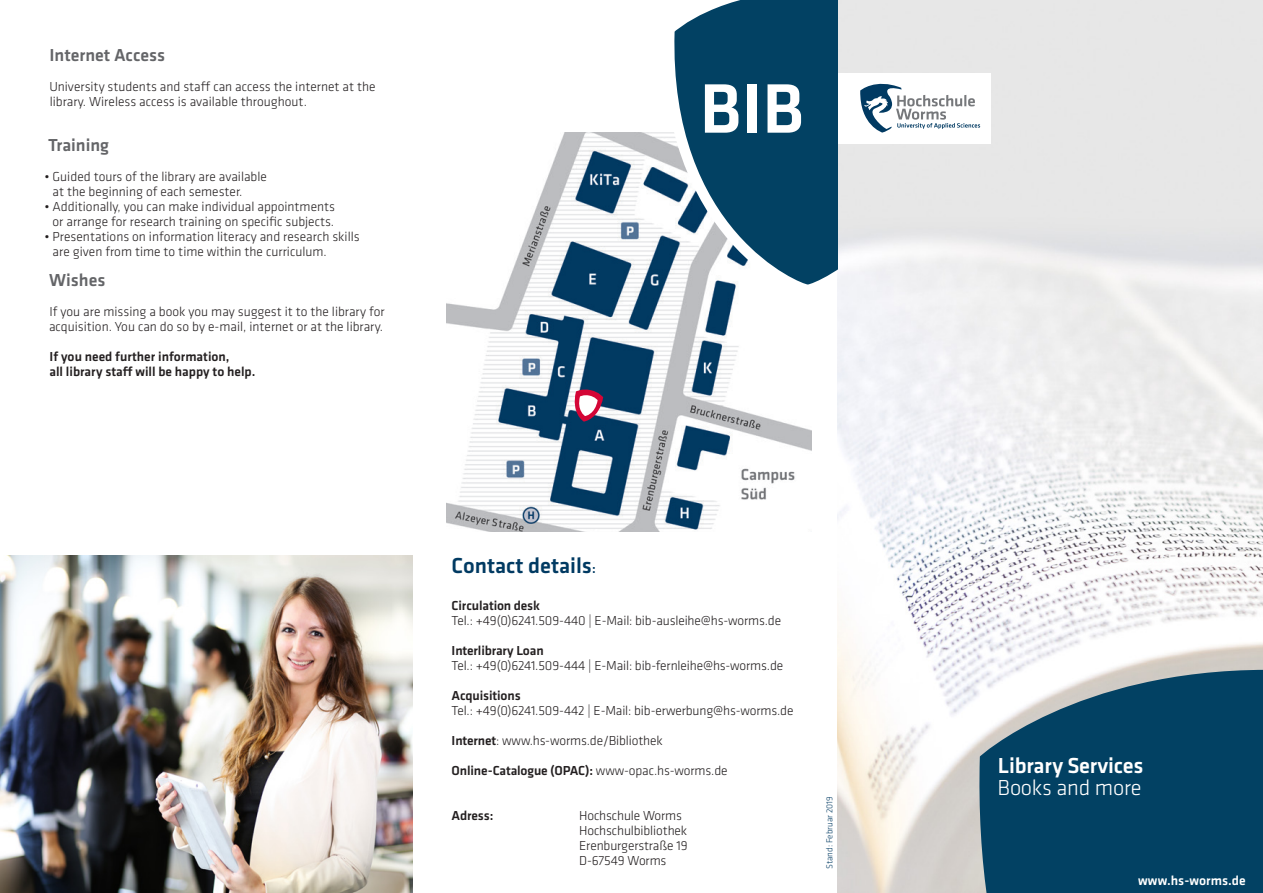
<style>
.page{position:relative;width:1263px;height:893px;background:#fff}
.page>*{position:absolute;margin:0;border:0;box-sizing:border-box;transform-origin:0 0}
.t1{font:500 72.6px "Klavika";color:#fff}
.t2{font:500 22.5px "Klavika";color:#013a62}
.t3{font:500 22.5px "Klavika";letter-spacing:-.01em;color:#fff}
.t4{font:300 22.5px "Klavika";letter-spacing:-.01em;color:#fff}
.t5{font:500 18px "Klavika";color:#646568}
.t6{font:500 13.65px "Klavika";color:#fff}
.t7{font:300 13.5px/15px "Klavika";color:#231f20}
.t8{font:500 13.5px "Klavika";letter-spacing:-.01em;color:#231f20}
.t9{font:300 9px "Klavika";color:#013a62}
.s1{font-size:13.5px}
.s2{font-weight:500}
.s3{font-weight:300}
</style>
<div class="page">
<img style="left:446px;top:133px;width:365px;height:398px">
<svg style="left:663px;top:132px;width:175px;height:164px"></svg>
<img style="left:838px;top:0;width:425px;height:893px">
<svg style="left:979px;top:670px;width:284px;height:223px;fill:#024163"></svg>
<div style="left:834px;top:73px;width:157px;height:70px;background:#fff"></div>
<svg style="left:860px;top:84px;width:120px;height:49px"></svg>
<svg style="left:674px;top:0;width:164px;height:284px;fill:#024163"></svg>
<img style="left:0;top:556px;width:412px;height:337px">
<svg style="left:571px;top:388px;width:32px;height:34px"></svg>
<p class="t5" style="left:49px;top:43px;width:117px">Internet Access</p>
<p class="t7" style="left:49px;top:79px;width:328px">University students and staff can access the internet at the</p>
<p class="t7" style="left:50px;top:94px;width:259px">library. Wireless access is available throughout.</p>
<p class="t5" style="left:48px;top:133px;width:62px">Training</p>
<p class="t7" style="left:44px;top:169px;width:224px">• Guided tours of the library are available</p>
<p class="t7" style="left:44px;top:184px;width:200px">• at the beginning of each semester.</p>
<p class="t7" style="left:44px;top:199px;width:292px">• Additionally, you can make individual appointments</p>
<p class="t7" style="left:44px;top:214px;width:291px">• or arrange for research training on specific subjects.</p>
<p class="t7" style="left:44px;top:229px;width:317px">• Presentations on information literacy and research skills</p>
<p class="t7" style="left:44px;top:244px;width:284px">• are given from time to time within the curriculum.</p>
<p class="t5" style="left:49px;top:268px;width:58px">Wishes</p>
<p class="t7" style="left:49px;top:304px;width:337px">If you are missing a book you may suggest it to the library for</p>
<p class="t7" style="left:49px;top:319px;width:336px">acquisition. You can do so by e-mail, internet or at the library.</p>
<p class="t8" style="left:50px;top:348px;width:182px">If you need further information,</p>
<p class="t8" style="left:49px;top:363px;width:208px">all library staff will be happy to help.</p>
<p class="t1" style="left:699px;top:59px;width:106px">BIB</p>
<p class="t2" style="left:452px;top:550px;width:146px">Contact details<span class="s1">:</span></p>
<p class="t7" style="left:452px;top:598px;width:331px"><span class="s2">Circulation desk<br></span>Tel.: +49(0)6241.509-440 | E-Mail: bib-ausleihe@hs-worms.de</p>
<p class="t8" style="left:452px;top:641px;width:94px">Interlibrary Loan</p>
<p class="t7" style="left:452px;top:658px;width:333px">Tel.: +49(0)6241.509-444 | E-Mail: bib-fernleihe@hs-worms.de</p>
<p class="t8" style="left:452px;top:686px;width:71px">Acquisitions</p>
<p class="t7" style="left:452px;top:703px;width:343px">Tel.: +49(0)6241.509-442 | E-Mail: bib-erwerbung@hs-worms.de</p>
<p class="t7" style="left:452px;top:733px;width:213px"><span class="s2">Internet</span>: www.hs-worms.de/Bibliothek</p>
<p class="t8" style="left:452px;top:761px;width:277px">Online-Catalogue (OPAC): <span class="s3">www-opac.hs-worms.de</span></p>
<p class="t8" style="left:452px;top:806px;width:43px">Adress:</p>
<p class="t7" style="left:579px;top:808px;width:110px">Hochschule Worms<br>Hochschulbibliothek<br>Erenburgerstraße 19<br>D-67549 Worms</p>
<p class="t9" style="left:824px;top:869px;width:74px;rotate:-90deg">Stand: Februar 2019</p>
<p class="t3" style="left:998px;top:750px;width:147px">Library Services</p>
<p class="t4" style="left:998px;top:774px;width:145px">Books and more</p>
<p class="t6" style="left:1138px;top:872px;width:109px">www.hs-worms.de</p>
</div>
